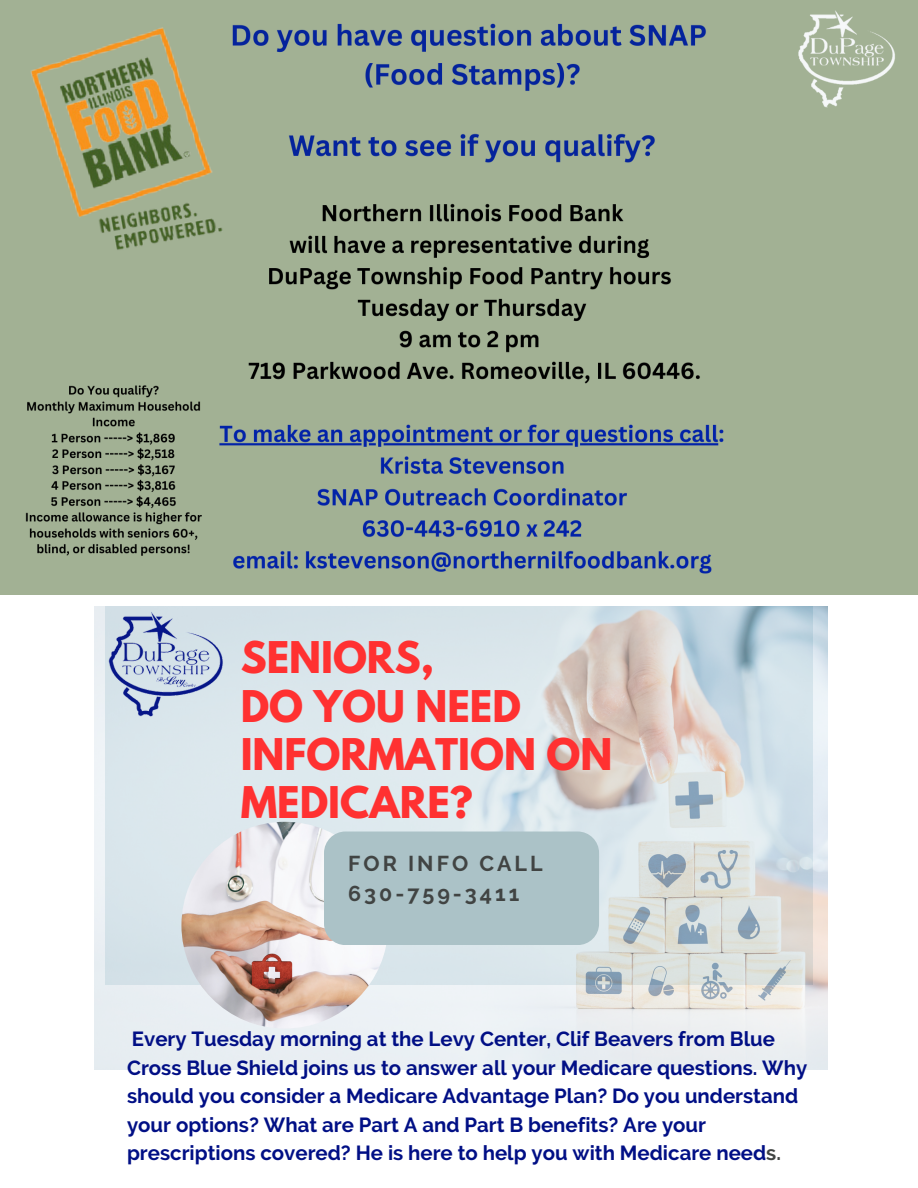
<style>
.page{position:relative;width:918px;height:1188px;background:#fff}
.page>*{position:absolute;margin:0;border:0;box-sizing:border-box;transform-origin:0 0}
.t1{font:700 38.7px/48.3px "League Spartan";color:#ff3131}
.t2{font:700 21.45px/30px "Raleway";letter-spacing:.14em;color:#414443}
.t3{font:700 20.4px/28.5px "Raleway";color:#010f85}
.s1{color:#414443}
</style>
<div class="page">
<img style="left:94px;top:606px;width:734px;height:464px">
<img style="left:181px;top:822px;width:207px;height:207px;border-radius:103px">
<div style="left:324px;top:832px;width:275px;height:113px;background:#abc2c7"></div>
<img style="left:105px;top:606px;width:120px;height:120px">
<img style="left:0;top:0;width:918px;height:595px">
<h1 class="t1" style="left:241px;top:633px;width:373px">SENIORS,<br>DO YOU NEED<br>INFORMATION ON<br>MEDICARE?</h1>
<p class="t2" style="left:348px;top:849px;width:196px">FOR INFO CALL<br>630-759-3411</p>
<p class="t3" style="left:127px;top:1025px;width:682px">Every Tuesday morning at the Levy Center, Clif Beavers from Blue Cross Blue Shield joins us to answer all your Medicare questions. Why should you consider a Medicare Advantage Plan? Do you understand your options? What are Part A and Part B benefits? Are your prescriptions covered? He is here to help you with Medicare need<span class="s1">s.</span></p>
</div>
